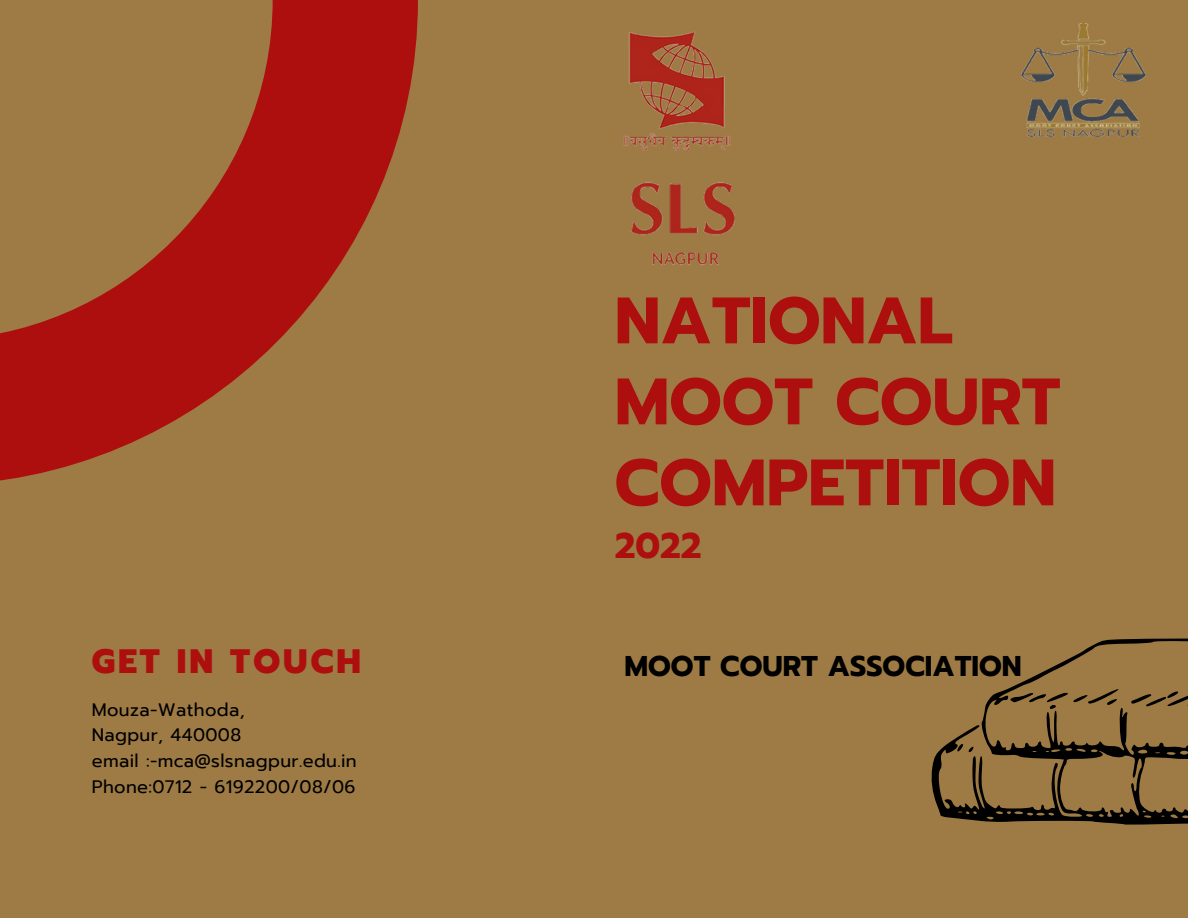
<style>
.page{position:relative;width:1188px;height:918px;background:#9e7b44}
.page>*{position:absolute;margin:0;border:0;box-sizing:border-box;transform-origin:0 0}
.t1{font:700 65.55px/81px "Prompt";color:#ad0e0e}
.t2{font:700 35.55px "Prompt";color:#ad0e0e}
.t3{font:800 33.75px "Prompt";letter-spacing:.09em;color:#ad0e0e}
.t4{font:700 28.5px "Prompt";color:#000}
.t5{font:18px/25.8px "Prompt";letter-spacing:.02em;color:#000}
</style>
<div class="page">
<svg style="left:0;top:0;width:418px;height:481px"></svg>
<img style="left:623px;top:31px;width:112px;height:234px">
<svg style="left:931px;top:638px;width:257px;height:187px"></svg>
<img style="left:1022px;top:23px;width:124px;height:114px">
<h1 class="t1" style="left:615px;top:281px;width:447px">NATIONAL<br>MOOT COURT<br>COMPETITION</h1>
<h2 class="t2" style="left:615px;top:519px;width:88px">2022</h2>
<h3 class="t3" style="left:92px;top:636px;width:271px">GET IN TOUCH</h3>
<h3 class="t4" style="left:624px;top:645px;width:399px">MOOT COURT ASSOCIATION</h3>
<p class="t5" style="left:92px;top:697px;width:266px">Mouza-Wathoda,<br>Nagpur, 440008<br>email :-mca@slsnagpur.edu.in<br>Phone:0712 - 6192200/08/06</p>
</div>
